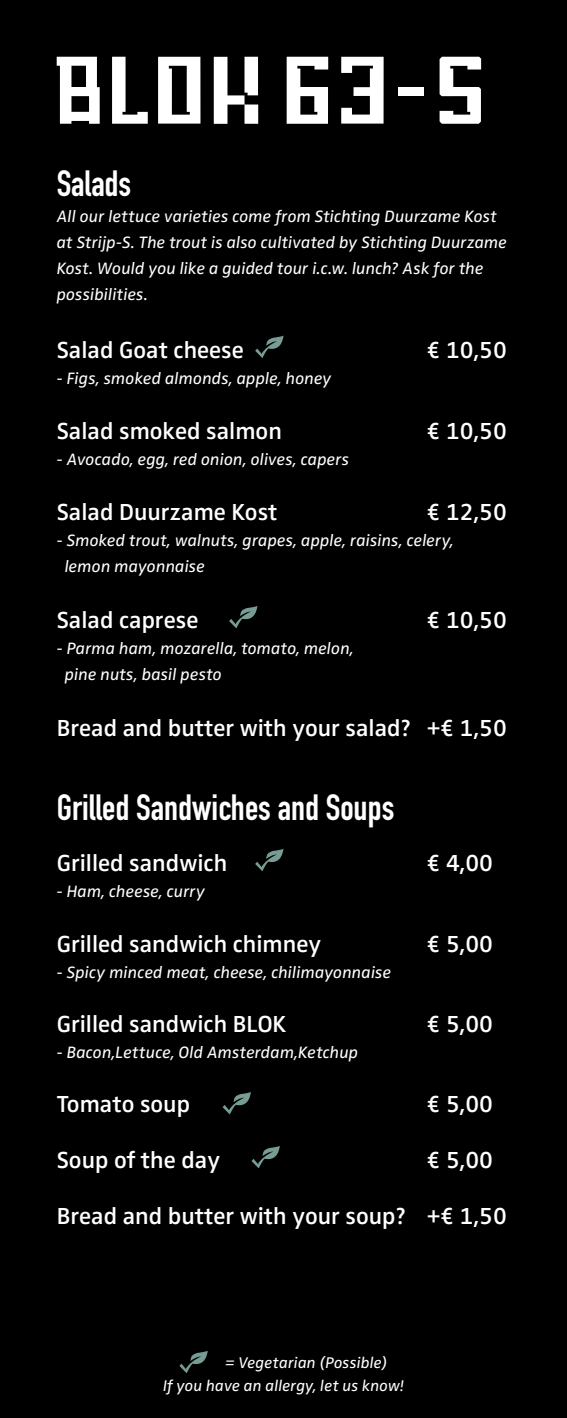
<style>
.page{position:relative;width:567px;height:1418px;background:#fff}
.page>*{position:absolute;margin:0;border:0;box-sizing:border-box;transform-origin:0 0}
.t1{font:700 36px "DIN Condensed";color:#fff}
.t2{font:600 24px "Zwo Pro";color:#fff}
.t3{font:italic 17px/26px "Zwo Pro";letter-spacing:.01em;color:#fff}
.t4{font:italic 16px/23.6px "Zwo Pro";letter-spacing:.01em;color:#fff}
</style>
<div class="page">
<div style="left:0;top:0;width:567px;height:1417px;background:#000001"></div>
<svg style="left:287px;top:57px;width:41px;height:67px"></svg>
<svg style="left:214px;top:57px;width:44px;height:67px"></svg>
<svg style="left:112px;top:57px;width:36px;height:67px"></svg>
<svg style="left:57px;top:57px;width:43px;height:67px"></svg>
<svg style="left:158px;top:57px;width:42px;height:67px"></svg>
<svg style="left:341px;top:57px;width:43px;height:67px"></svg>
<div style="left:398px;top:87px;width:26px;height:9px;background:#fff"></div>
<svg style="left:440px;top:57px;width:41px;height:67px"></svg>
<svg style="left:255px;top:336px;width:28px;height:22px"></svg>
<svg style="left:229px;top:606px;width:28px;height:22px"></svg>
<svg style="left:255px;top:849px;width:28px;height:22px"></svg>
<svg style="left:223px;top:1092px;width:28px;height:22px"></svg>
<svg style="left:251px;top:1146px;width:29px;height:22px"></svg>
<svg style="left:179px;top:1350px;width:29px;height:23px"></svg>
<h1 class="t1" style="left:57px;top:159px;width:76px">Salads</h1>
<p class="t3" style="left:57px;top:202px;width:452px">All our lettuce varieties come from Stichting Duurzame Kost at Strijp-S. The trout is also cultivated by Stichting Duurzame Kost. Would you like a guided tour i.c.w. lunch? Ask for the possibilities.</p>
<h2 class="t2" style="left:57px;top:332px;width:189px">Salad Goat cheese</h2>
<h2 class="t2" style="left:427px;top:332px;width:82px">€ 10,50</h2>
<p class="t3" style="left:57px;top:364px;width:276px">- Figs, smoked almonds, apple, honey</p>
<h2 class="t2" style="left:57px;top:413px;width:227px">Salad smoked salmon</h2>
<h2 class="t2" style="left:427px;top:413px;width:82px">€ 10,50</h2>
<p class="t3" style="left:57px;top:445px;width:294px">- Avocado, egg, red onion, olives, capers</p>
<h2 class="t2" style="left:57px;top:494px;width:222px">Salad Duurzame Kost</h2>
<h2 class="t2" style="left:427px;top:494px;width:82px">€ 12,50</h2>
<p class="t3" style="left:65px;top:526px;width:390px;text-indent:-8px">- Smoked trout, walnuts, grapes, apple, raisins, celery, lemon mayonnaise</p>
<h2 class="t2" style="left:57px;top:602px;width:143px">Salad caprese</h2>
<h2 class="t2" style="left:427px;top:602px;width:82px">€ 10,50</h2>
<p class="t3" style="left:65px;top:634px;width:291px;text-indent:-8px">- Parma ham, mozarella, tomato, melon, pine nuts, basil pesto</p>
<h2 class="t2" style="left:57px;top:710px;width:452px">Bread and butter with your salad? +€ 1,50</h2>
<h1 class="t1" style="left:57px;top:783px;width:339px">Grilled Sandwiches and Soups</h1>
<h2 class="t2" style="left:57px;top:845px;width:172px">Grilled sandwich</h2>
<h2 class="t2" style="left:427px;top:845px;width:68px">€ 4,00</h2>
<p class="t3" style="left:57px;top:877px;width:150px">- Ham, cheese, curry</p>
<h2 class="t2" style="left:57px;top:926px;width:266px">Grilled sandwich chimney</h2>
<h2 class="t2" style="left:427px;top:926px;width:68px">€ 5,00</h2>
<p class="t3" style="left:57px;top:958px;width:336px">- Spicy minced meat, cheese, chilimayonnaise</p>
<h2 class="t2" style="left:57px;top:1006px;width:231px">Grilled sandwich BLOK</h2>
<h2 class="t2" style="left:427px;top:1006px;width:68px">€ 5,00</h2>
<p class="t3" style="left:57px;top:1038px;width:303px">- Bacon,Lettuce, Old Amsterdam,Ketchup</p>
<h2 class="t2" style="left:57px;top:1086px;width:135px">Tomato soup</h2>
<h2 class="t2" style="left:427px;top:1086px;width:68px">€ 5,00</h2>
<h2 class="t2" style="left:57px;top:1142px;width:165px">Soup of the day</h2>
<h2 class="t2" style="left:427px;top:1142px;width:68px">€ 5,00</h2>
<h2 class="t2" style="left:57px;top:1198px;width:452px">Bread and butter with your soup? +€ 1,50</h2>
<p class="t4" style="left:163px;top:1349px;width:242px;text-indent:62px">= Vegetarian (Possible)<br>If you have an allergy, let us know!</p>
</div>
